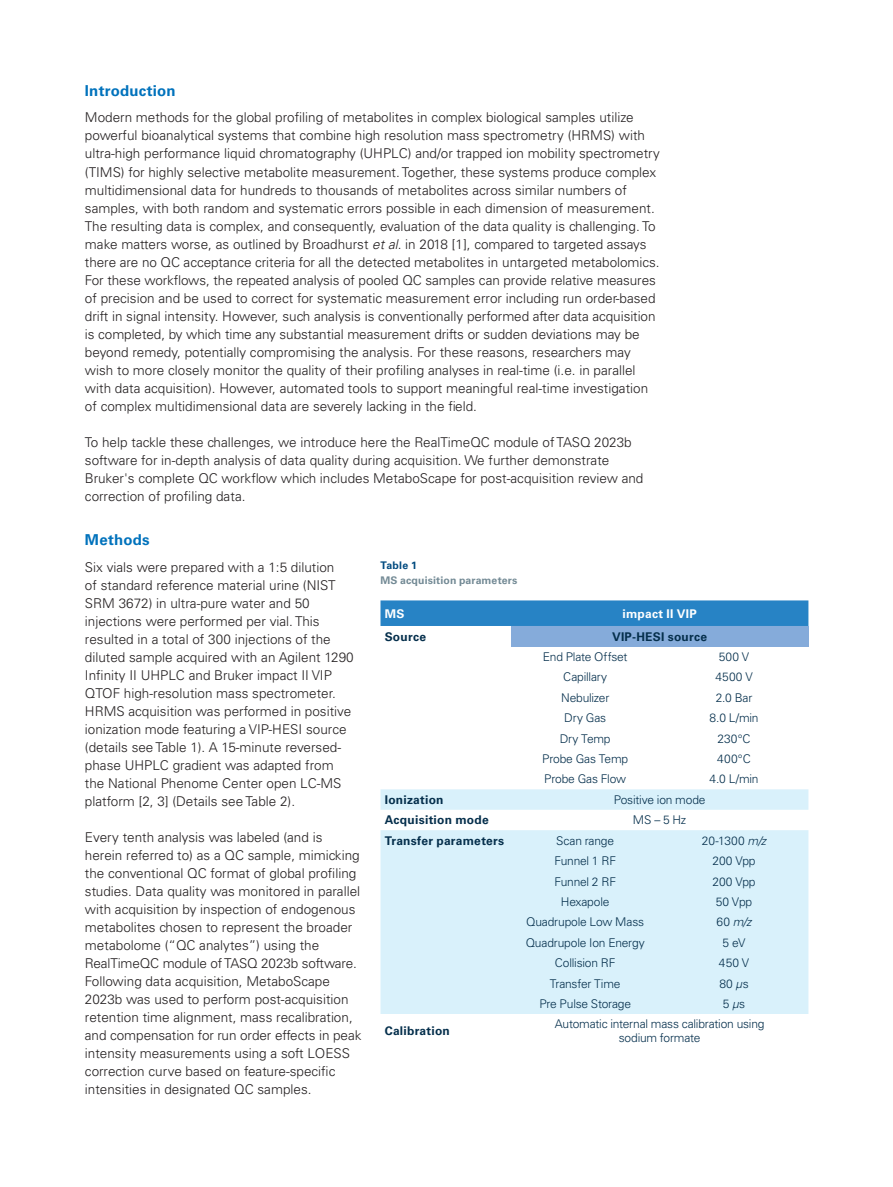
<style>
.page{position:relative;width:893px;height:1187px;background:#fff}
.page>*{position:absolute;margin:0;border:0;box-sizing:border-box;transform-origin:0 0}
.New_AN_Head3{font:700 15px "Univers LT Std";letter-spacing:.015em;color:#0072bc}
.New_AN_copy{font:300 13.5px/18px "Univers LT Std";color:#231f20}
.Brochure_Table_Text{font:300 12px/13.5px "Univers LT Std";letter-spacing:-.015em;color:#052f4c;text-align:center}
.Brochure_Table_Text-2{font:700 12px "Univers LT Std";letter-spacing:.02em;color:#052f4c}
.Brochure_Table_Text-3{font:700 12px "Univers LT Std";letter-spacing:.02em;color:#fff}
.Brochure_Table_Text-4{font:italic 300 12px "Univers LT Std";color:#052f4c}
.t1{font:700 10.5px/15px "Univers LT Std";letter-spacing:.01em;color:#738a95}
.s1{font-style:italic}
.s2{color:#004a7f}
.s3{font-style:normal}
</style>
<div class="page">
<div style="left:380px;top:600px;width:428px;height:26px;background:#2783c5"></div>
<div style="left:511px;top:626px;width:297px;height:20px;background:#85abda"></div>
<svg style="left:380px;top:789px;width:428px;height:224px;background:#dcf2fb"></svg>
<p class="New_AN_Head3" style="left:85px;top:82px;width:92px">Introduction</p>
<p class="New_AN_copy" style="left:85px;top:109px;width:576px">Modern methods for the global profiling of metabolites in complex biological samples utilize powerful bioanalytical systems that combine high resolution mass spectrometry (HRMS) with ultra-high performance liquid chromatography (UHPLC) and/or trapped ion mobility spectrometry (TIMS) for highly selective metabolite measurement. Together, these systems produce complex multidimensional data for hundreds to thousands of metabolites across similar numbers of samples, with both random and systematic errors possible in each dimension of measurement.<br>The resulting data is complex, and consequently, evaluation of the data quality is challenging. To make matters worse, as outlined by Broadhurst <span class="s1">et al</span>. in 2018 [1], compared to targeted assays there are no QC acceptance criteria for all the detected metabolites in untargeted metabolomics.<br>For these workflows, the repeated analysis of pooled QC samples can provide relative measures of precision and be used to correct for systematic measurement error including run order-based drift in signal intensity. However, such analysis is conventionally performed after data acquisition is completed, by which time any substantial measurement drifts or sudden deviations may be beyond remedy, potentially compromising the analysis. For these reasons, researchers may wish to more closely monitor the quality of their profiling analyses in real-time (i.e. in parallel with data acquisition). However, automated tools to support meaningful real-time investigation of complex multidimensional data are severely lacking in the field.</p>
<p class="New_AN_copy" style="left:85px;top:433px;width:560px">To help tackle these challenges, we introduce here the RealTimeQC module of TASQ 2023b software for in-depth analysis of data quality during acquisition. We further demonstrate Bruker's complete QC workflow which includes MetaboScape for post-acquisition review and correction of profiling data.</p>
<p class="New_AN_Head3" style="left:85px;top:531px;width:66px">Methods</p>
<p class="New_AN_copy" style="left:85px;top:558px;width:270px">Six vials were prepared with a 1:5 dilution<br>of standard reference material urine (NIST SRM 3672) in ultra-pure water and 50 injections were performed per vial. This resulted in a total of 300 injections of the diluted sample acquired with an Agilent 1290<br>Infinity II UHPLC and Bruker impact II VIP QTOF high-resolution mass spectrometer.<br>HRMS acquisition was performed in positive ionization mode featuring a VIP-HESI source (details see Table 1). A 15-minute reversed&shy;phase UHPLC gradient was adapted from the National Phenome Center open LC-MS platform [2, 3] (Details see Table 2).</p>
<p class="New_AN_copy" style="left:85px;top:828px;width:278px">Every tenth analysis was labeled (and is herein referred to) as a QC sample, mimicking the conventional QC format of global profiling studies. Data quality was monitored in parallel with acquisition by inspection of endogenous metabolites chosen to represent the broader metabolome (“QC analytes”) using the RealTimeQC module of TASQ 2023b software.<br>Following data acquisition, MetaboScape 2023b was used to perform post-acquisition retention time alignment, mass recalibration, and compensation for run order effects in peak intensity measurements using a soft LOESS correction curve based on feature-specific intensities in designated QC samples.</p>
<p class="t1" style="left:380px;top:558px;width:138px"><span class="s2">Table 1<br></span>MS acquisition parameters</p>
<p class="Brochure_Table_Text-3" style="left:385px;top:606px;width:21px">MS</p>
<p class="Brochure_Table_Text-3" style="left:622px;top:606px;width:76px">impact II VIP</p>
<p class="Brochure_Table_Text-2" style="left:385px;top:629px;width:43px">Source</p>
<p class="Brochure_Table_Text-2" style="left:612px;top:629px;width:97px">VIP-HESI source</p>
<p class="Brochure_Table_Text" style="left:543px;top:650px;width:86px">End Plate Offset</p>
<p class="Brochure_Table_Text" style="left:719px;top:650px;width:32px">500 V</p>
<p class="Brochure_Table_Text" style="left:563px;top:670px;width:45px">Capillary</p>
<p class="Brochure_Table_Text" style="left:715px;top:670px;width:39px">4500 V</p>
<p class="Brochure_Table_Text" style="left:561px;top:690px;width:50px">Nebulizer</p>
<p class="Brochure_Table_Text" style="left:716px;top:690px;width:38px">2.0 Bar</p>
<p class="Brochure_Table_Text" style="left:564px;top:711px;width:43px">Dry Gas</p>
<p class="Brochure_Table_Text" style="left:709px;top:711px;width:51px">8.0 L/min</p>
<p class="Brochure_Table_Text" style="left:560px;top:731px;width:52px">Dry Temp</p>
<p class="Brochure_Table_Text" style="left:717px;top:731px;width:35px">230°C</p>
<p class="Brochure_Table_Text" style="left:542px;top:752px;width:87px">Probe Gas Temp</p>
<p class="Brochure_Table_Text" style="left:717px;top:752px;width:35px">400°C</p>
<p class="Brochure_Table_Text" style="left:544px;top:772px;width:83px">Probe Gas Flow</p>
<p class="Brochure_Table_Text" style="left:709px;top:772px;width:51px">4.0 L/min</p>
<p class="Brochure_Table_Text-2" style="left:385px;top:792px;width:60px">Ionization</p>
<p class="Brochure_Table_Text" style="left:614px;top:792px;width:93px">Positive ion mode</p>
<p class="Brochure_Table_Text-2" style="left:385px;top:813px;width:105px">Acquisition mode</p>
<p class="Brochure_Table_Text" style="left:633px;top:813px;width:55px">MS – 5 Hz</p>
<p class="Brochure_Table_Text-2" style="left:385px;top:833px;width:121px">Transfer parameters</p>
<p class="Brochure_Table_Text" style="left:556px;top:833px;width:59px">Scan range</p>
<p class="Brochure_Table_Text" style="left:702px;top:833px;width:66px">20-1300 <span class="s1">m/z</span></p>
<p class="Brochure_Table_Text" style="left:554px;top:854px;width:63px">Funnel 1 RF</p>
<p class="Brochure_Table_Text" style="left:712px;top:854px;width:45px">200 Vpp</p>
<p class="Brochure_Table_Text" style="left:554px;top:874px;width:63px">Funnel 2 RF</p>
<p class="Brochure_Table_Text" style="left:712px;top:874px;width:45px">200 Vpp</p>
<p class="Brochure_Table_Text" style="left:561px;top:894px;width:50px">Hexapole</p>
<p class="Brochure_Table_Text" style="left:716px;top:894px;width:38px">50 Vpp</p>
<p class="Brochure_Table_Text" style="left:526px;top:915px;width:120px">Quadrupole Low Mass</p>
<p class="Brochure_Table_Text-4" style="left:716px;top:914px;width:37px"><span class="s3">60</span> m/z</p>
<p class="Brochure_Table_Text" style="left:526px;top:935px;width:121px">Quadrupole Ion Energy</p>
<p class="Brochure_Table_Text" style="left:723px;top:935px;width:24px">5 eV</p>
<p class="Brochure_Table_Text" style="left:555px;top:956px;width:62px">Collision RF</p>
<p class="Brochure_Table_Text" style="left:719px;top:956px;width:32px">450 V</p>
<p class="Brochure_Table_Text" style="left:550px;top:976px;width:72px">Transfer Time</p>
<p class="Brochure_Table_Text" style="left:719px;top:976px;width:31px">80 <span class="s1">µ</span>s</p>
<p class="Brochure_Table_Text" style="left:539px;top:997px;width:93px">Pre Pulse Storage</p>
<p class="Brochure_Table_Text" style="left:723px;top:997px;width:24px">5 <span class="s1">µ</span>s</p>
<p class="Brochure_Table_Text-2" style="left:385px;top:1023px;width:67px">Calibration</p>
<p class="Brochure_Table_Text" style="left:555px;top:1017px;width:211px">Automatic internal mass calibration using sodium formate</p>
</div>
